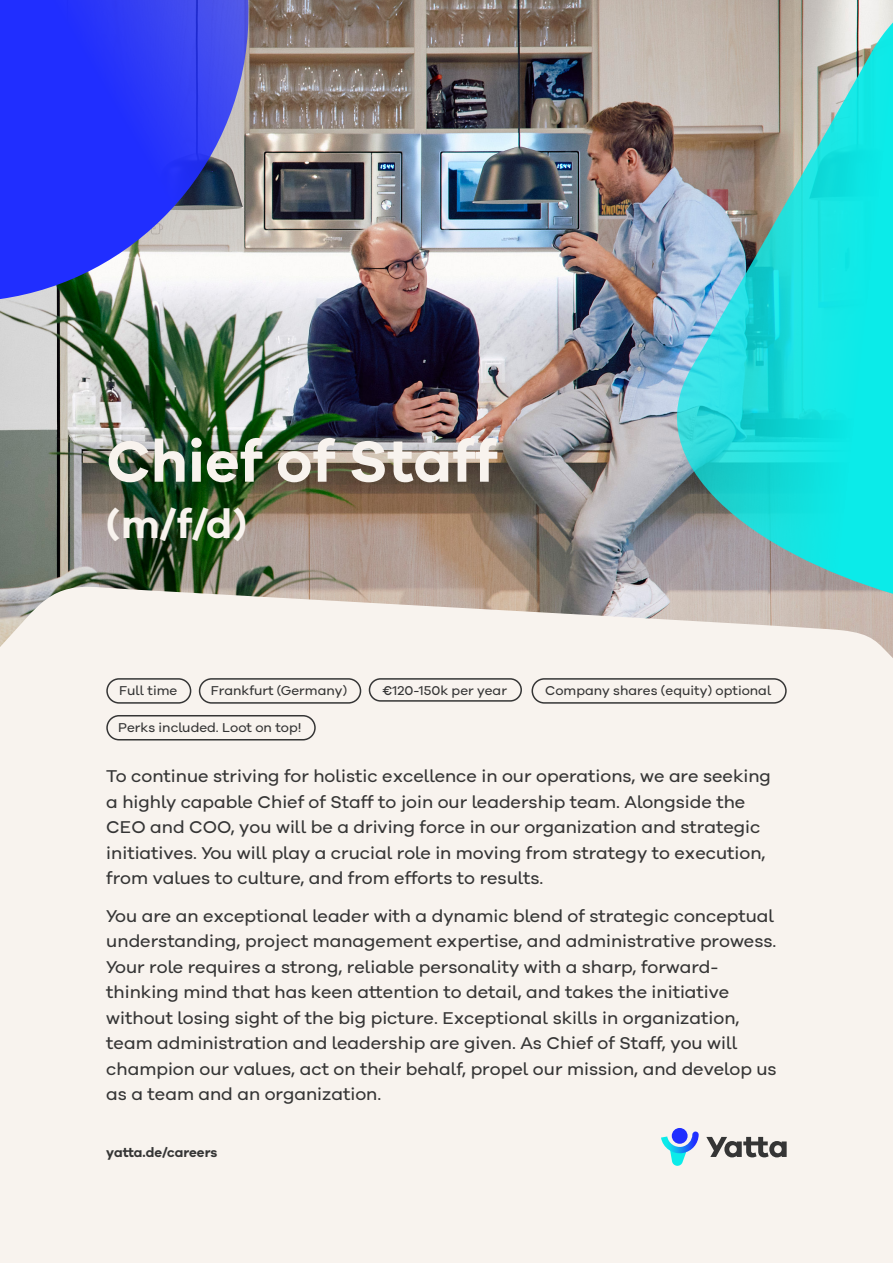
<style>
.page{position:relative;width:893px;height:1263px;background:#fff}
.page>*{position:absolute;margin:0;border:0;box-sizing:border-box;transform-origin:0 0}
.t1{font:700 60px "Hiro Grotesque";color:#f8f3ee}
.t2{font:700 40.5px "Hiro Grotesque";color:#f8f3ee}
.t3{font:18px/25.5px "Hiro Grotesque";color:#353535}
.t4{font:13.5px "Hiro Grotesque";color:#353535}
.t5{font:700 13.5px "Hiro Grotesque";color:#353535}
</style>
<div class="page">
<img style="left:0;top:0;width:893px;height:585px">
<img style="left:635px;top:22px;width:258px;height:563px">
<svg style="left:0;top:0;width:249px;height:299px;background:#4853eb"></svg>
<div style="left:0;top:664px;width:893px;height:599px;background:#f8f3ee"></div>
<svg style="left:661px;top:1131px;width:38px;height:35px"></svg>
<div style="left:672px;top:1128px;width:16px;height:16px;background:#202eff;border-radius:50%"></div>
<svg style="left:706px;top:1137px;width:81px;height:20px"></svg>
<svg style="left:0;top:585px;width:893px;height:79px;background:#e3ddd6"></svg>
<div style="left:531px;top:678px;width:256px;height:26px;border:2px solid #353535;border-radius:12px"></div>
<div style="left:106px;top:715px;width:210px;height:25px;border:2px solid #353535;border-radius:12px"></div>
<div style="left:106px;top:678px;width:85px;height:26px;border:2px solid #353535;border-radius:12px"></div>
<div style="left:199px;top:678px;width:162px;height:26px;border:2px solid #353535;border-radius:12px"></div>
<div style="left:369px;top:678px;width:153px;height:24px;border:2px solid #353535;border-radius:11px"></div>
<h1 class="t1" style="left:106px;top:425px;width:392px">Chief of Staff</h1>
<h2 class="t2" style="left:106px;top:499px;width:142px">(m/f/d)</h2>
<p class="t4" style="left:119px;top:683px;width:60px">Full time</p>
<p class="t4" style="left:211px;top:683px;width:138px">Frankfurt (Germany)</p>
<p class="t4" style="left:382px;top:683px;width:127px">€120-150k per year</p>
<p class="t4" style="left:118px;top:719px;width:185px">Perks included. Loot on top!</p>
<p class="t4" style="left:545px;top:683px;width:228px">Company shares (equity) optional</p>
<p class="t3" style="left:106px;top:763px;width:666px">To continue striving for holistic excellence in our operations, we are seeking a highly capable Chief of Staff to join our leadership team. Alongside the CEO and COO, you will be a driving force in our organization and strategic initiatives. You will play a crucial role in moving from strategy to execution, from values to culture, and from efforts to results.</p>
<p class="t3" style="left:106px;top:903px;width:672px">You are an exceptional leader with a dynamic blend of strategic conceptual understanding, project management expertise, and administrative prowess.<br>Your role requires a strong, reliable personality with a sharp, forward&shy;thinking mind that has keen attention to detail, and takes the initiative without losing sight of the big picture. Exceptional skills in organization, team administration and leadership are given. As Chief of Staff, you will champion our values, act on their behalf, propel our mission, and develop us as a team and an organization.</p>
<p class="t5" style="left:106px;top:1144px;width:113px">yatta.de/careers</p>
</div>
